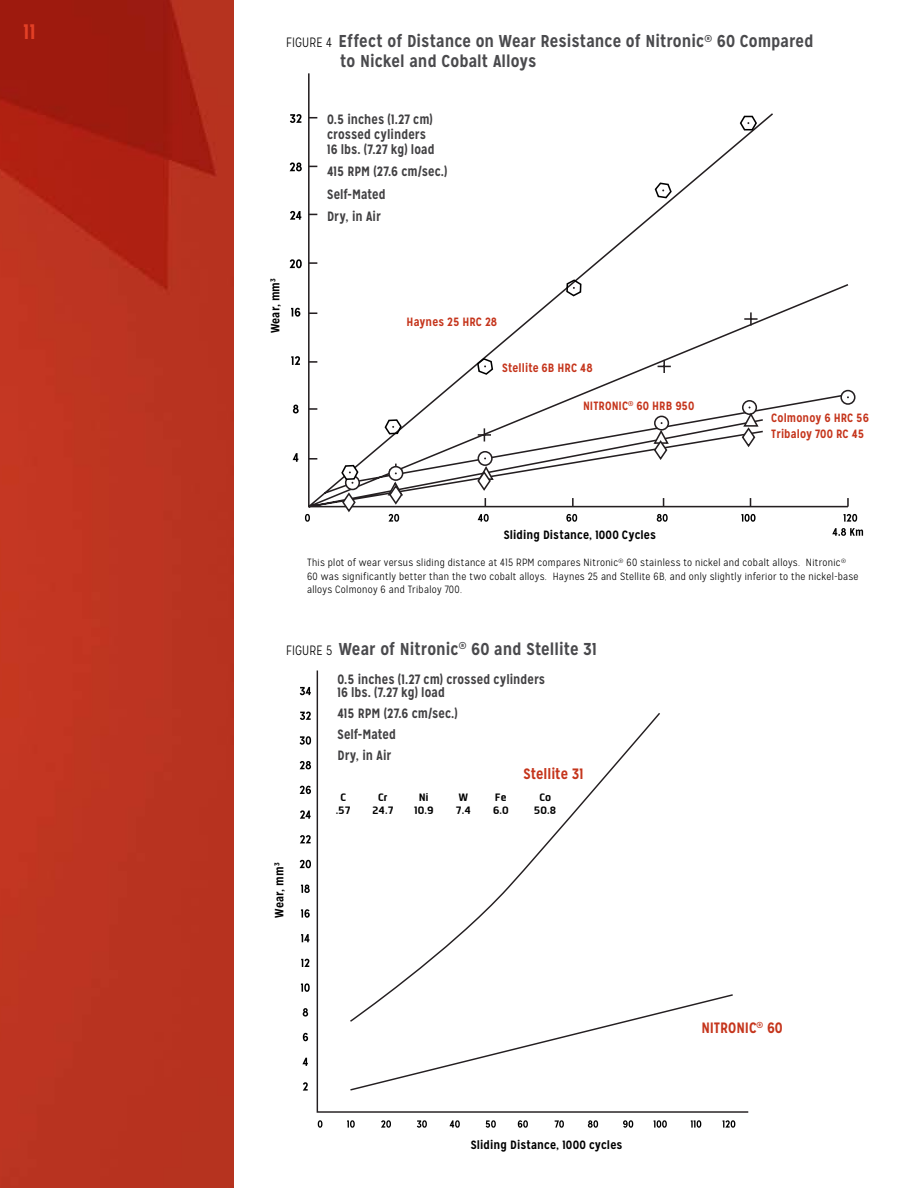
<style>
.page{position:relative;width:918px;height:1188px;background:#fff}
.page>*{position:absolute;margin:0;border:0;box-sizing:border-box;transform-origin:0 0}
.t1{font:700 21px "Mission Gothic";color:#e34026}
.t2{font:700 17.25px/19.5px "Mission Gothic";color:#4a4a4d}
.t3{font:700 15px "Mission Gothic";letter-spacing:-.005em;color:#c5351c}
.t4{font:700 13.5px/15px "Mission Gothic";letter-spacing:.005em;color:#414042;scale:.94 1}
.t5{font:700 12px "Mission Gothic";letter-spacing:.005em;color:#c5351c}
.t6{font:700 12px "Mission Gothic";letter-spacing:.01em;color:#000}
.t7{font:10.95px "Dyno Sans";color:#000}
.t8{font:300 10.5px/13.5px "Mission Gothic";letter-spacing:.03em;color:#000}
.s1{font-weight:300;font-size:13.5px;color:#000}
</style>
<div class="page">
<img style="left:0;top:0;width:234px;height:1188px">
<svg style="left:308px;top:73px;width:542px;height:435px"></svg>
<div style="left:841px;top:391px;width:14px;height:13px;background:#fff;border-radius:50%"></div>
<div style="left:840px;top:390px;width:16px;height:15px;border:2px solid #241f21;border-radius:50%"></div>
<div style="left:743px;top:401px;width:13px;height:13px;background:#fff;border-radius:50%"></div>
<div style="left:742px;top:400px;width:15px;height:15px;border:2px solid #241f21;border-radius:50%"></div>
<div style="left:655px;top:416px;width:13px;height:14px;background:#fff;border-radius:50%"></div>
<div style="left:654px;top:416px;width:15px;height:15px;border:2px solid #241f21;border-radius:50%"></div>
<div style="left:478px;top:452px;width:14px;height:13px;background:#fff;border-radius:50%"></div>
<div style="left:478px;top:451px;width:15px;height:15px;border:2px solid #241f21;border-radius:50%"></div>
<div style="left:389px;top:467px;width:14px;height:13px;background:#fff;border-radius:50%"></div>
<div style="left:388px;top:466px;width:15px;height:15px;border:2px solid #241f21;border-radius:50%"></div>
<div style="left:346px;top:476px;width:13px;height:13px;background:#fff;border-radius:50%"></div>
<div style="left:345px;top:475px;width:15px;height:15px;border:2px solid #241f21;border-radius:50%"></div>
<svg style="left:739px;top:115px;width:19px;height:17px"></svg>
<svg style="left:654px;top:182px;width:19px;height:17px"></svg>
<svg style="left:565px;top:279px;width:17px;height:19px"></svg>
<svg style="left:476px;top:357px;width:18px;height:19px"></svg>
<svg style="left:384px;top:419px;width:19px;height:17px"></svg>
<svg style="left:340px;top:464px;width:19px;height:20px"></svg>
<svg style="left:309px;top:262px;width:8px;height:2px"></svg>
<svg style="left:309px;top:312px;width:8px;height:2px"></svg>
<svg style="left:309px;top:361px;width:8px;height:2px"></svg>
<svg style="left:309px;top:408px;width:8px;height:2px"></svg>
<svg style="left:309px;top:458px;width:8px;height:2px"></svg>
<svg style="left:572px;top:498px;width:2px;height:9px"></svg>
<svg style="left:847px;top:498px;width:2px;height:9px"></svg>
<svg style="left:744px;top:312px;width:14px;height:14px"></svg>
<svg style="left:658px;top:360px;width:13px;height:13px"></svg>
<svg style="left:478px;top:428px;width:13px;height:14px"></svg>
<svg style="left:653px;top:422px;width:17px;height:39px"></svg>
<svg style="left:741px;top:407px;width:19px;height:41px"></svg>
<svg style="left:387px;top:480px;width:17px;height:25px"></svg>
<svg style="left:341px;top:491px;width:16px;height:22px"></svg>
<svg style="left:476px;top:457px;width:19px;height:35px"></svg>
<svg style="left:290px;top:114px;width:12px;height:9px"></svg>
<svg style="left:290px;top:162px;width:12px;height:9px"></svg>
<svg style="left:290px;top:211px;width:11px;height:9px"></svg>
<svg style="left:290px;top:259px;width:12px;height:9px"></svg>
<svg style="left:291px;top:308px;width:9px;height:9px"></svg>
<svg style="left:291px;top:356px;width:9px;height:9px"></svg>
<svg style="left:293px;top:405px;width:6px;height:8px"></svg>
<svg style="left:293px;top:453px;width:5px;height:9px"></svg>
<svg style="left:305px;top:514px;width:5px;height:8px"></svg>
<svg style="left:389px;top:514px;width:10px;height:8px"></svg>
<svg style="left:478px;top:514px;width:11px;height:8px"></svg>
<svg style="left:566px;top:514px;width:11px;height:8px"></svg>
<svg style="left:657px;top:514px;width:11px;height:8px"></svg>
<svg style="left:741px;top:514px;width:15px;height:8px"></svg>
<svg style="left:844px;top:514px;width:13px;height:8px"></svg>
<svg style="left:832px;top:528px;width:31px;height:8px"></svg>
<svg style="left:316px;top:670px;width:433px;height:443px"></svg>
<svg style="left:300px;top:687px;width:11px;height:8px"></svg>
<svg style="left:300px;top:712px;width:11px;height:8px"></svg>
<svg style="left:300px;top:736px;width:11px;height:9px"></svg>
<svg style="left:300px;top:761px;width:11px;height:8px"></svg>
<svg style="left:300px;top:786px;width:11px;height:8px"></svg>
<svg style="left:300px;top:810px;width:11px;height:9px"></svg>
<svg style="left:300px;top:835px;width:11px;height:8px"></svg>
<svg style="left:300px;top:860px;width:11px;height:8px"></svg>
<svg style="left:301px;top:885px;width:9px;height:8px"></svg>
<svg style="left:301px;top:909px;width:9px;height:9px"></svg>
<svg style="left:301px;top:934px;width:8px;height:8px"></svg>
<svg style="left:301px;top:959px;width:8px;height:8px"></svg>
<svg style="left:301px;top:983px;width:9px;height:9px"></svg>
<svg style="left:303px;top:1008px;width:5px;height:9px"></svg>
<svg style="left:303px;top:1033px;width:5px;height:8px"></svg>
<svg style="left:302px;top:1058px;width:6px;height:8px"></svg>
<svg style="left:303px;top:1082px;width:5px;height:9px"></svg>
<svg style="left:318px;top:1120px;width:4px;height:8px"></svg>
<svg style="left:347px;top:1120px;width:8px;height:8px"></svg>
<svg style="left:381px;top:1120px;width:10px;height:8px"></svg>
<svg style="left:417px;top:1120px;width:10px;height:8px"></svg>
<svg style="left:449px;top:1120px;width:11px;height:8px"></svg>
<svg style="left:486px;top:1120px;width:10px;height:8px"></svg>
<svg style="left:518px;top:1120px;width:10px;height:8px"></svg>
<svg style="left:555px;top:1120px;width:9px;height:8px"></svg>
<svg style="left:588px;top:1120px;width:10px;height:8px"></svg>
<svg style="left:623px;top:1120px;width:10px;height:8px"></svg>
<svg style="left:654px;top:1120px;width:13px;height:8px"></svg>
<svg style="left:691px;top:1120px;width:10px;height:8px"></svg>
<svg style="left:723px;top:1120px;width:12px;height:8px"></svg>
<p class="t1" style="left:23px;top:19px;width:14px">11</p>
<p class="t2" style="left:340px;top:32px;width:475px;text-indent:-54px"><span class="s1">FIGURE 4</span> Effect of Distance on Wear Resistance of Nitronic<sup>®</sup> 60 Compared to Nickel and Cobalt Alloys</p>
<p class="t6" style="left:268px;top:333px;width:57px;rotate:-90deg">Wear, mm<sup>3</sup></p>
<p class="t4" style="left:327px;top:112px;width:116px">0.5 inches (1.27 cm) crossed cylinders<br>16 lbs. (7.27 kg) load</p>
<p class="t4" style="left:327px;top:164px;width:129px">415 RPM (27.6 cm/sec.)</p>
<p class="t4" style="left:327px;top:187px;width:64px">Self-Mated</p>
<p class="t4" style="left:327px;top:209px;width:59px">Dry, in Air</p>
<p class="t5" style="left:407px;top:314px;width:92px">Haynes 25 HRC 28</p>
<p class="t5" style="left:502px;top:360px;width:92px">Stellite 6B HRC 48</p>
<p class="t5" style="left:583px;top:399px;width:113px">NITRONIC<sup>®</sup> 60 HRB 950</p>
<p class="t5" style="left:771px;top:410px;width:99px">Colmonoy 6 HRC 56</p>
<p class="t5" style="left:771px;top:426px;width:94px">Tribaloy 700 RC 45</p>
<p class="t6" style="left:504px;top:528px;width:154px">Sliding Distance, 1000 Cycles</p>
<p class="t8" style="left:307px;top:556px;width:553px">This plot of wear versus sliding distance at 415 RPM compares Nitronic<sup>®</sup> 60 stainless to nickel and cobalt alloys. Nitronic<sup>®<br></sup>60 was significantly better than the two cobalt alloys. Haynes 25 and Stellite 6B, and only slightly inferior to the nickel-base alloys Colmonoy 6 and Tribaloy 700.</p>
<p class="t2" style="left:286px;top:639px;width:312px"><span class="s1">FIGURE 5</span> Wear of Nitronic<sup>®</sup> 60 and Stellite 31</p>
<p class="t4" style="left:338px;top:672px;width:222px;line-height:13.5px">0.5 inches (1.27 cm) crossed cylinders<br>16 lbs. (7.27 kg) load</p>
<p class="t4" style="left:338px;top:706px;width:129px">415 RPM (27.6 cm/sec.)</p>
<p class="t4" style="left:338px;top:727px;width:64px">Self-Mated</p>
<p class="t4" style="left:338px;top:748px;width:59px">Dry, in Air</p>
<p class="t3" style="left:523px;top:764px;width:61px">Stellite 31</p>
<p class="t6" style="left:272px;top:918px;width:57px;rotate:-90deg">Wear, mm<sup>3</sup></p>
<p class="t7" style="left:340px;top:790px;width:7px">C</p>
<p class="t7" style="left:378px;top:790px;width:11px">Cr</p>
<p class="t7" style="left:419px;top:790px;width:11px">Ni</p>
<p class="t7" style="left:459px;top:790px;width:10px">W</p>
<p class="t7" style="left:495px;top:790px;width:13px">Fe</p>
<p class="t7" style="left:539px;top:790px;width:14px">Co</p>
<p class="t7" style="left:336px;top:804px;width:16px">.57</p>
<p class="t7" style="left:372px;top:804px;width:23px">24.7</p>
<p class="t7" style="left:414px;top:804px;width:21px">10.9</p>
<p class="t7" style="left:456px;top:804px;width:17px">7.4</p>
<p class="t7" style="left:493px;top:804px;width:17px">6.0</p>
<p class="t7" style="left:534px;top:804px;width:24px">50.8</p>
<p class="t6" style="left:471px;top:1137px;width:153px">Sliding Distance, 1000 cycles</p>
<p class="t3" style="left:701px;top:1018px;width:83px">NITRONIC<sup>®</sup> 60</p>
</div>
